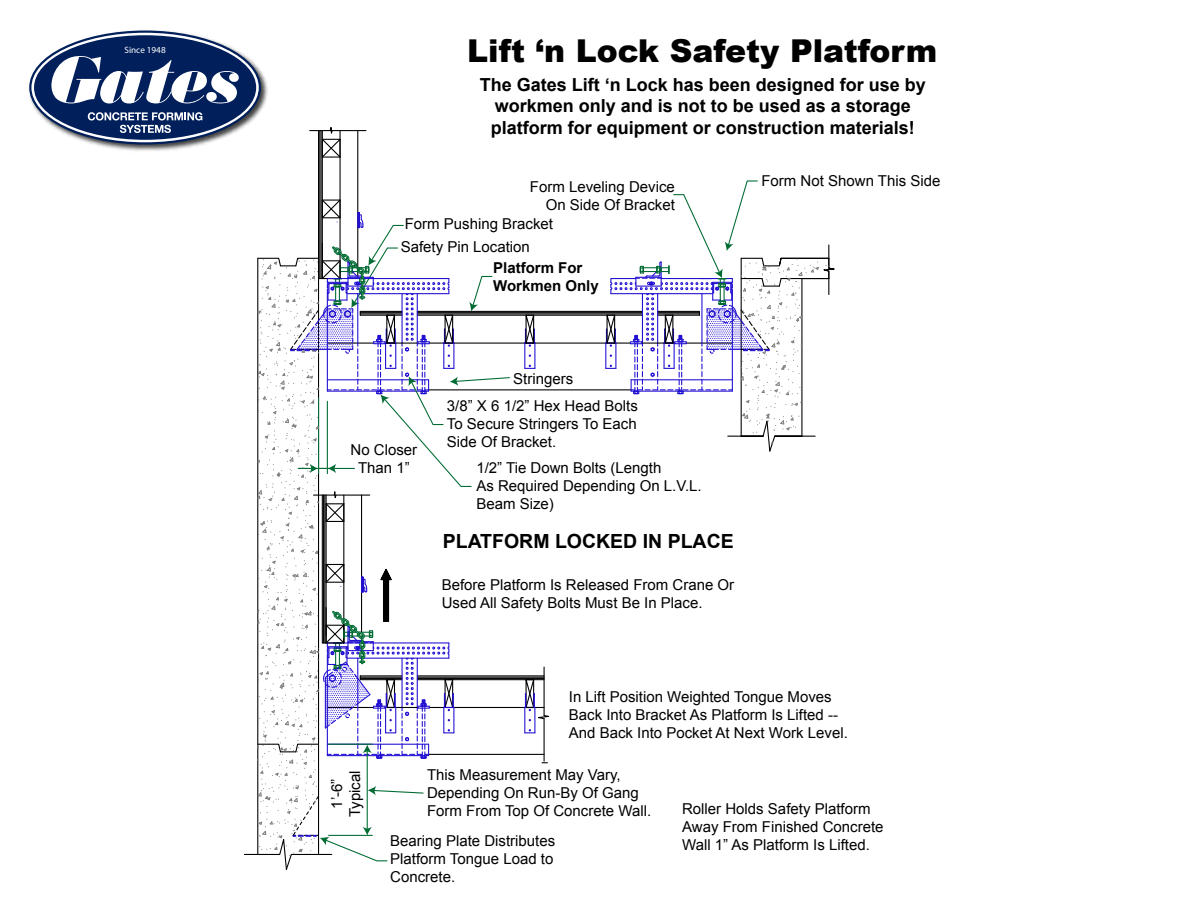
<style>
.page{position:relative;width:1188px;height:918px;background:#fff}
.page>*{position:absolute;margin:0;border:0;box-sizing:border-box;transform-origin:0 0}
.t1{font:900 31.5px "Arial";color:#000}
.t2{font:700 19.5px "Arial";color:#000}
.t3{font:700 18px/21.6px "Arial";color:#000;text-align:center}
.t4{font:15px/18px "Arial";color:#000}
.t5{font:700 15px/18px "Arial";color:#000}
.t6{font:9.15px "Myriad Pro";color:#fff}
</style>
<div class="page">
<img style="left:29px;top:30px;width:239px;height:121px">
<svg style="left:30px;top:32px;width:230px;height:111px"></svg>
<div style="left:34px;top:35px;width:222px;height:105px;background:#001f5b;border-radius:50%"></div>
<svg style="left:88px;top:112px;width:114px;height:21px"></svg>
<svg style="left:51px;top:56px;width:188px;height:48px"></svg>
<hr style="left:429px;top:754px;width:115px;height:1px;background:#000">
<hr style="left:429px;top:707px;width:115px;height:1px;background:#000">
<hr style="left:417px;top:679px;width:127px;height:1px;background:#000">
<hr style="left:417px;top:675px;width:127px;height:1px;background:#000">
<hr style="left:417px;top:678px;width:127px;height:1px;background:#000">
<hr style="left:417px;top:677px;width:127px;height:1px;background:#000">
<hr style="left:544px;top:719px;width:1px;height:42px;background:#000">
<hr style="left:544px;top:667px;width:1px;height:49px;background:#000">
<svg style="left:524px;top:672px;width:25px;height:62px"></svg>
<hr style="left:429px;top:343px;width:201px;height:1px;background:#000">
<hr style="left:429px;top:389px;width:202px;height:1px;background:#000">
<hr style="left:417px;top:312px;width:225px;height:1px;background:#000">
<hr style="left:417px;top:313px;width:225px;height:1px;background:#000">
<hr style="left:417px;top:311px;width:225px;height:1px;background:#000">
<hr style="left:417px;top:315px;width:225px;height:1px;background:#000">
<hr style="left:340px;top:131px;width:1px;height:119px;background:#000">
<hr style="left:357px;top:131px;width:1px;height:148px;background:#000">
<hr style="left:321px;top:131px;width:1px;height:148px;background:#000">
<hr style="left:319px;top:131px;width:1px;height:148px;background:#000">
<hr style="left:318px;top:131px;width:1px;height:148px;background:#000">
<hr style="left:322px;top:131px;width:1px;height:148px;background:#000">
<hr style="left:332px;top:130px;width:34px;height:1px;background:#000">
<svg style="left:310px;top:127px;width:32px;height:32px"></svg>
<svg style="left:524px;top:310px;width:12px;height:59px"></svg>
<svg style="left:244px;top:199px;width:267px;height:671px"></svg>
<svg style="left:605px;top:180px;width:230px;height:272px"></svg>
<p class="t6" style="left:125px;top:44px;width:43px">Since 1948</p>
<p class="t1" style="left:467px;top:33px;width:472px">Lift ‘n Lock Safety Platform</p>
<p class="t3" style="left:480px;top:74px;width:448px">The Gates Lift ‘n Lock has been designed for use by workmen only and is not to be used as a storage platform for equipment or construction materials!</p>
<p class="t4" style="left:761px;top:172px;width:180px">Form Not Shown This Side</p>
<p class="t4" style="left:530px;top:177px;width:147px;text-align:right">Form Leveling Device<br>On Side Of Bracket</p>
<p class="t4" style="left:401px;top:212px;width:154px;line-height:23.1px">Form Pushing Bracket<br>Safety Pin Location</p>
<p class="t5" style="left:493px;top:259px;width:107px">Platform For<br>Workmen Only</p>
<p class="t4" style="left:351px;top:441px;width:68px;text-align:center">No Closer<br>Than 1”</p>
<p class="t4" style="left:513px;top:369px;width:62px">Stringers</p>
<p class="t4" style="left:447px;top:397px;width:192px;text-align:justify">3/8” X 6 1/2” Hex Head Bolts To Secure Stringers To Each Side Of Bracket.</p>
<p class="t4" style="left:476px;top:459px;width:227px">1/2” Tie Down Bolts (Length<br>As Required Depending On L.V.L.<br>Beam Size)</p>
<p class="t2" style="left:443px;top:529px;width:293px">PLATFORM LOCKED IN PLACE</p>
<p class="t4" style="left:442px;top:575px;width:294px">Before Platform Is Released From Crane Or<br>Used All Safety Bolts Must Be In Place.</p>
<p class="t4" style="left:328px;top:817px;width:48px;text-align:center;rotate:-90deg">1’-6”<br>Typical</p>
<p class="t4" style="left:569px;top:688px;width:281px">In Lift Position Weighted Tongue Moves<br>Back Into Bracket As Platform Is Lifted --<br>And Back Into Pocket At Next Work Level.</p>
<p class="t4" style="left:427px;top:766px;width:226px">This Measurement May Vary,<br>Depending On Run-By Of Gang<br>Form From Top Of Concrete Wall.</p>
<p class="t4" style="left:682px;top:799px;width:203px">Roller Holds Safety Platform<br>Away From Finished Concrete</p>
<p class="t4" style="left:390px;top:832px;width:167px">Bearing Plate Distributes</p>
<p class="t4" style="left:682px;top:835px;width:189px">Wall 1” As Platform Is Lifted.</p>
<p class="t4" style="left:390px;top:850px;width:165px">Platform Tongue Load to<br>Concrete.</p>
</div>
